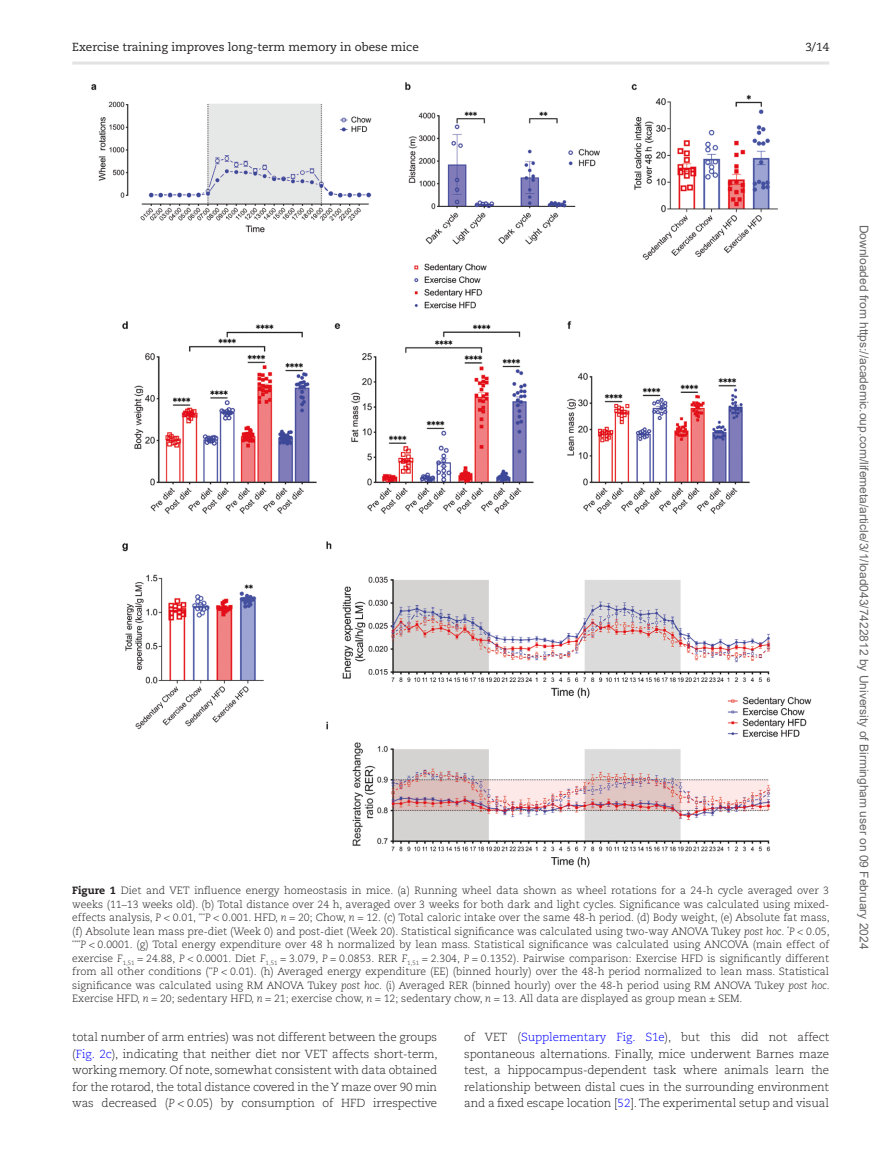
<style>
.page{position:relative;width:893px;height:1174px;background:#fff}
.page>*{position:absolute;margin:0;border:0;box-sizing:border-box;transform-origin:0 0}
.t1{font:12px "Arial";color:#666}
.Text{font:300 11.7px/16.5px "Caecilia LT Std";letter-spacing:-.01em;color:#231f20;text-align:justify}
.t2{font:11.7px "Caecilia LT Std";color:#231f20}
.FigCapt{font:300 10.5px/13.5px "Caecilia LT Std";color:#231f20;text-align:justify}
.s1{font-weight:800}
.s2{font-style:italic}
.s3{color:#00f}
</style>
<div class="page">
<hr style="left:72px;top:62px;width:757px;height:3px;background:#e3e3e3">
<img style="left:91px;top:82px;width:721px;height:786px">
<p class="t2" style="left:72px;top:40px;width:348px">Exercise training improves long-term memory in obese mice</p>
<p class="t2" style="left:805px;top:40px;width:25px">3/14</p>
<p class="FigCapt" style="left:72px;top:884px;width:759px"><span class="s1">Figure 1</span> Diet and VET influence energy homeostasis in mice. (a) Running wheel data shown as wheel rotations for a 24-h cycle averaged over 3 weeks (11–13 weeks old). (b) Total distance over 24 h, averaged over 3 weeks for both dark and light cycles. Significance was calculated using mixed&shy;effects analysis, <span class="s2">P</span> &lt; 0.01, <sup>***</sup><span class="s2">P</span> &lt; 0.001. HFD, <span class="s2">n</span> = 20; Chow, <span class="s2">n</span> = 12. (c) Total caloric intake over the same 48-h period. (d) Body weight, (e) Absolute fat mass, (f) Absolute lean mass pre-diet (Week 0) and post-diet (Week 20). Statistical significance was calculated using two-way ANOVA Tukey <span class="s2">post hoc</span>. <sup>*</sup><span class="s2">P</span> &lt; 0.05, <sup>****</sup><span class="s2">P</span> &lt; 0.0001. (g) Total energy expenditure over 48 h normalized by lean mass. Statistical significance was calculated using ANCOVA (main effect of exercise <span class="s2">F</span><sub>1,51</sub> = 24.88, <span class="s2">P</span> &lt; 0.0001. Diet <span class="s2">F</span><sub>1,51</sub> = 3.079, <span class="s2">P</span> = 0.0853. RER <span class="s2">F</span><sub>1,51</sub> = 2.304, <span class="s2">P</span> = 0.1352). Pairwise comparison: Exercise HFD is significantly different from all other conditions (<sup>**</sup><span class="s2">P</span> &lt; 0.01). (h) Averaged energy expenditure (EE) (binned hourly) over the 48-h period normalized to lean mass. Statistical significance was calculated using RM ANOVA Tukey <span class="s2">post hoc</span>. (i) Averaged RER (binned hourly) over the 48-h period using RM ANOVA Tukey <span class="s2">post hoc</span>.<br>Exercise HFD, <span class="s2">n</span> = 20; sedentary HFD, <span class="s2">n</span> = 21; exercise chow, <span class="s2">n</span> = 12; sedentary chow, <span class="s2">n</span> = 13. All data are displayed as group mean ± SEM.</p>
<p class="Text" style="left:72px;top:1029px;width:367px">total number of arm entries) was not different between the groups (<span class="s3">Fig. 2c</span>), indicating that neither diet nor VET affects short-term, working memory. Of note, somewhat consistent with data obtained for the rotarod, the total distance covered in the Y maze over 90 min was decreased (<span class="s2">P</span> &lt; 0.05) by consumption of HFD irrespective</p>
<p class="Text" style="left:464px;top:1029px;width:366px">of VET (<span class="s3">Supplementary Fig. S1e</span>), but this did not affect spontaneous alternations. Finally, mice underwent Barnes maze test, a hippocampus-dependent task where animals learn the relationship between distal cues in the surrounding environment and a fixed escape location [<span class="s3">52</span>]. The experimental setup and visual</p>
<p class="t1" style="left:868px;top:224px;width:726px;rotate:90deg">Downloaded from https://academic.oup.com/lifemeta/article/3/1/load043/7422812 by University of Birmingham user on 09 February 2024</p>
</div>
